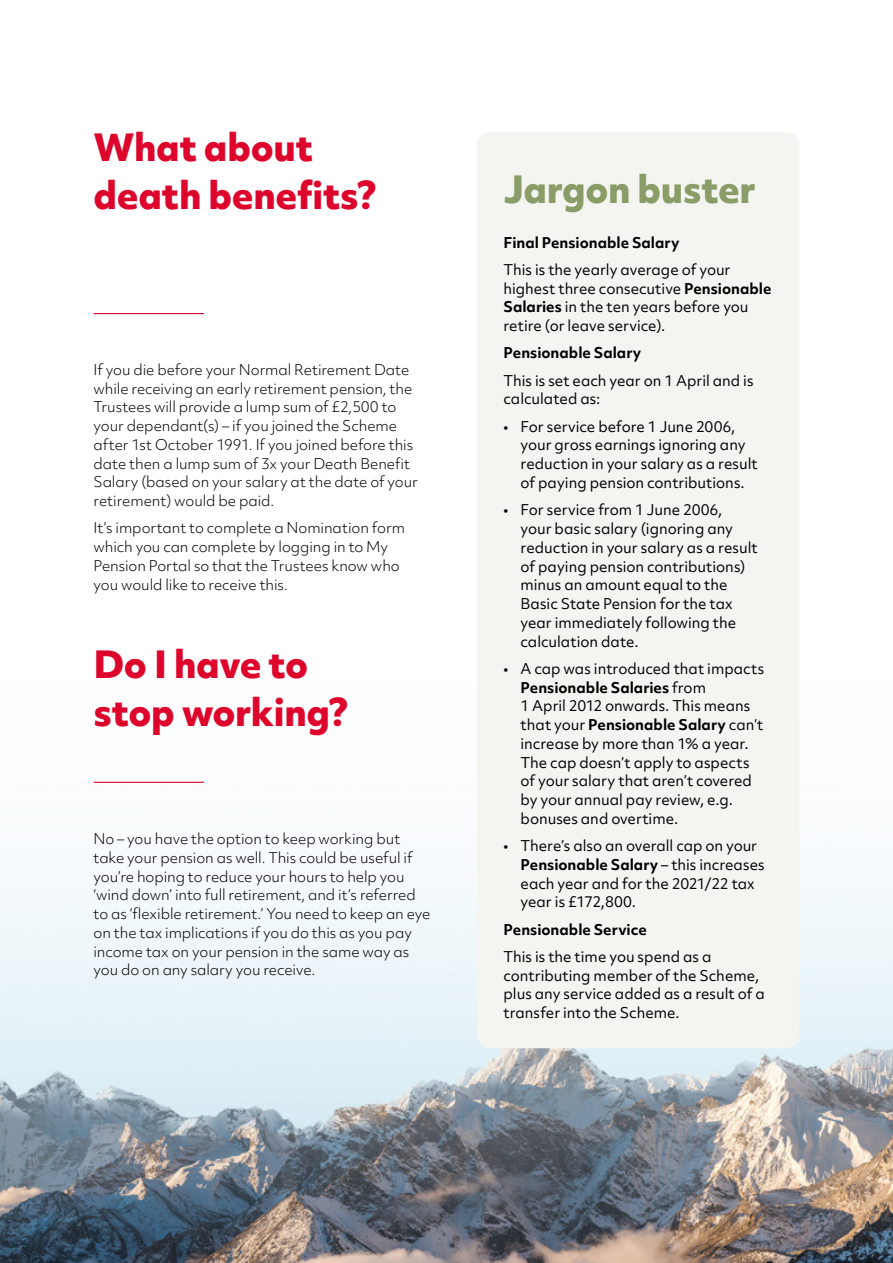
<style>
.page{position:relative;width:893px;height:1263px;background:#fff}
.page>*{position:absolute;margin:0;border:0;box-sizing:border-box;transform-origin:0 0}
.t1{font:800 36px/48px "Objektiv Mk 2";letter-spacing:-.01em;color:#dd052b}
.t2{font:800 36px "Objektiv Mk 2";letter-spacing:-.01em;color:#8a9c67}
.t3{font:14.25px/18.8px "Objektiv Mk 2";color:#000}
.t4{font:300 14.25px/18.8px "Objektiv Mk 2";letter-spacing:-.005em;color:#000}
.t5{font:700 14.25px "Objektiv Mk 2";color:#000}
.s1{font-weight:700}
</style>
<div class="page">
<img style="left:0;top:781px;width:893px;height:482px">
<hr style="left:94px;top:782px;width:110px;height:1px;background:#dd052b">
<div style="left:477px;top:132px;width:322px;height:916px;background:#f4f5f0;border-radius:13px"></div>
<hr style="left:94px;top:313px;width:110px;height:1px;background:#dd052b">
<h1 class="t1" style="left:94px;top:122px;width:284px">What about death benefits?</h1>
<p class="t4" style="left:94px;top:360px;width:326px">If you die before your Normal Retirement Date while receiving an early retirement pension, the Trustees will provide a lump sum of £2,500 to your dependant(s) – if you joined the Scheme after 1st October 1991. If you joined before this date then a lump sum of 3x your Death Benefit Salary (based on your salary at the date of your retirement) would be paid.</p>
<p class="t4" style="left:94px;top:518px;width:313px">It’s important to complete a Nomination form which you can complete by logging in to My Pension Portal so that the Trustees know who you would like to receive this.</p>
<h1 class="t1" style="left:94px;top:639px;width:256px">Do I have to stop working?</h1>
<p class="t4" style="left:94px;top:829px;width:338px">No – you have the option to keep working but take your pension as well. This could be useful if you’re hoping to reduce your hours to help you ‘wind down’ into full retirement, and it’s referred to as ‘flexible retirement.’ You need to keep an eye on the tax implications if you do this as you pay income tax on your pension in the same way as you do on any salary you receive.</p>
<h1 class="t2" style="left:504px;top:164px;width:253px">Jargon buster</h1>
<p class="t5" style="left:504px;top:232px;width:178px">Final Pensionable Salary</p>
<p class="t3" style="left:504px;top:260px;width:270px">This is the yearly average of your highest three consecutive <span class="s1">Pensionable Salaries</span> in the ten years before you retire (or leave service).</p>
<p class="t5" style="left:504px;top:343px;width:139px">Pensionable Salary</p>
<p class="t3" style="left:504px;top:371px;width:252px">This is set each year on 1 April and is calculated as:</p>
<p class="t3" style="left:521px;top:417px;width:239px;text-indent:-17px">• For service before 1 June 2006, your gross earnings ignoring any reduction in your salary as a result of paying pension contributions.</p>
<p class="t3" style="left:521px;top:500px;width:239px;text-indent:-17px">• For service from 1 June 2006,<br>your basic salary (ignoring any reduction in your salary as a result of paying pension contributions) minus an amount equal to the<br>Basic State Pension for the tax year immediately following the calculation date.</p>
<p class="t3" style="left:521px;top:659px;width:245px;text-indent:-17px">• A cap was introduced that impacts<br><span class="s1">Pensionable Salaries</span> from<br>1 April 2012 onwards. This means that your <span class="s1">Pensionable Salary</span> can’t increase by more than 1% a year.<br>The cap doesn’t apply to aspects of your salary that aren’t covered by your annual pay review, e.g. bonuses and overtime.</p>
<p class="t3" style="left:521px;top:836px;width:246px;text-indent:-17px">• There’s also an overall cap on your<br><span class="s1">Pensionable Salary</span> – this increases each year and for the 2021/22 tax year is £172,800.</p>
<p class="t5" style="left:504px;top:919px;width:145px">Pensionable Service</p>
<p class="t3" style="left:504px;top:947px;width:263px">This is the time you spend as a contributing member of the Scheme, plus any service added as a result of a transfer into the Scheme.</p>
</div>
